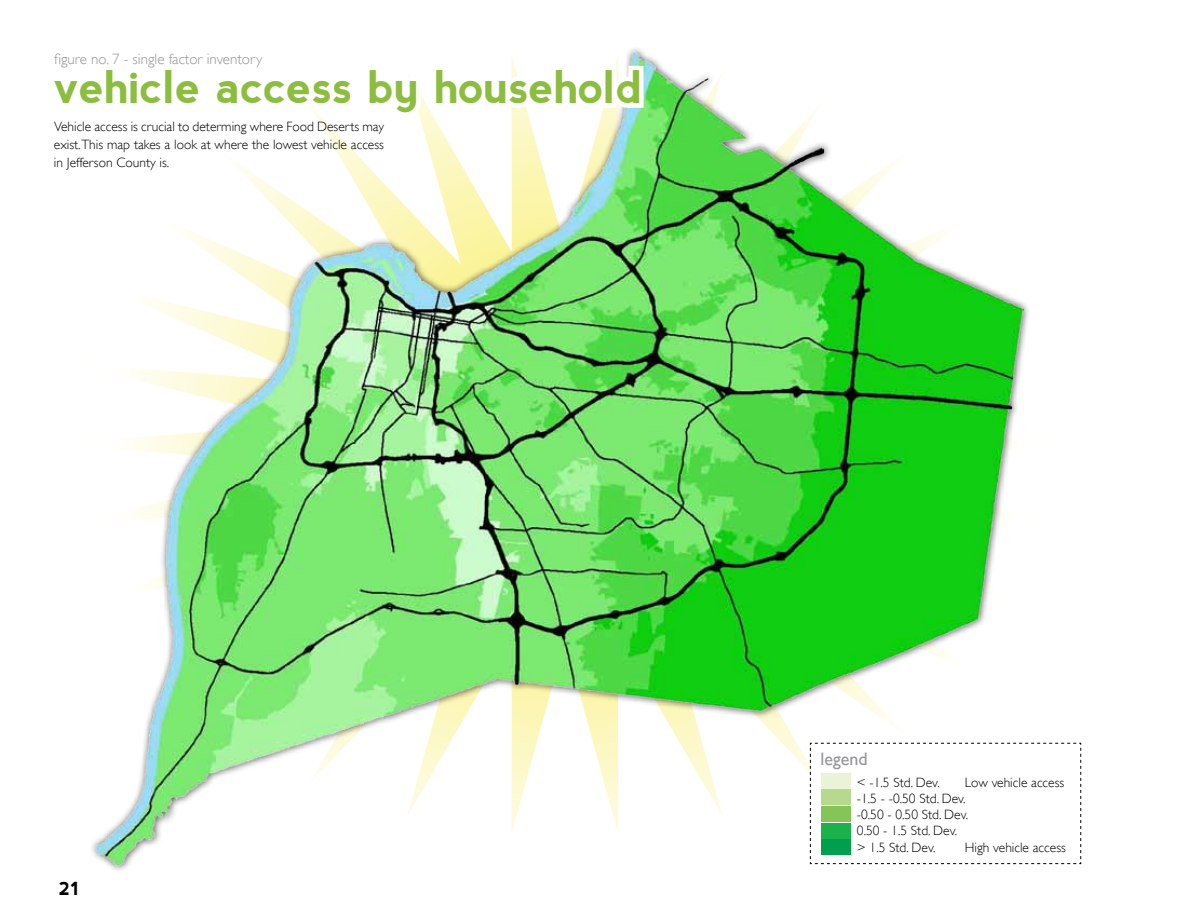
<style>
.page{position:relative;width:1188px;height:918px;background:#fff}
.page>*{position:absolute;margin:0;border:0;box-sizing:border-box;transform-origin:0 0}
.t1{font:700 45px "nevis";color:#8cbd3f}
.t2{font:18px "Gill Sans";color:#939598}
.t3{font:700 18px "nevis";color:#000}
.t4{font:300 15px "Gill Sans";color:#939598}
.t5{font:300 13.5px/16.2px "Gill Sans";color:#000;text-align:justify}
</style>
<div class="page">
<img style="left:96px;top:51px;width:928px;height:815px">
<svg style="left:96px;top:53px;width:552px;height:69px"></svg>
<svg style="left:810px;top:742px;width:272px;height:122px"></svg>
<div style="left:821px;top:840px;width:30px;height:15px;background:#009f4f"></div>
<div style="left:821px;top:823px;width:30px;height:15px;background:#1bb24b"></div>
<div style="left:821px;top:806px;width:30px;height:16px;background:#85c557"></div>
<div style="left:821px;top:789px;width:30px;height:16px;background:#b6d98d"></div>
<div style="left:821px;top:773px;width:30px;height:15px;background:#eaf3d8"></div>
<p class="t4" style="left:54px;top:51px;width:210px">figure no. 7 - single factor inventory</p>
<p class="t1" style="left:54px;top:62px;width:590px">vehicle access by household</p>
<p class="t5" style="left:54px;top:117px;width:332px;line-height:18px">Vehicle access is crucial to determing where Food Deserts may exist.This map takes a look at where the lowest vehicle access in Jefferson County is.</p>
<p class="t3" style="left:59px;top:878px;width:21px">21</p>
<p class="t2" style="left:820px;top:748px;width:49px">legend</p>
<p class="t5" style="left:857px;top:774px;width:84px">&lt; -1.5 Std. Dev.</p>
<p class="t5" style="left:857px;top:774px;width:209px;text-align:left;text-indent:108px">Low vehicle access -1.5 - -0.50 Std. Dev.<br>-0.50 - 0.50 Std. Dev.<br>0.50 - 1.5 Std. Dev.<br>&gt; 1.5 Std. Dev.</p>
<p class="t5" style="left:965px;top:839px;width:102px">High vehicle access</p>
</div>
